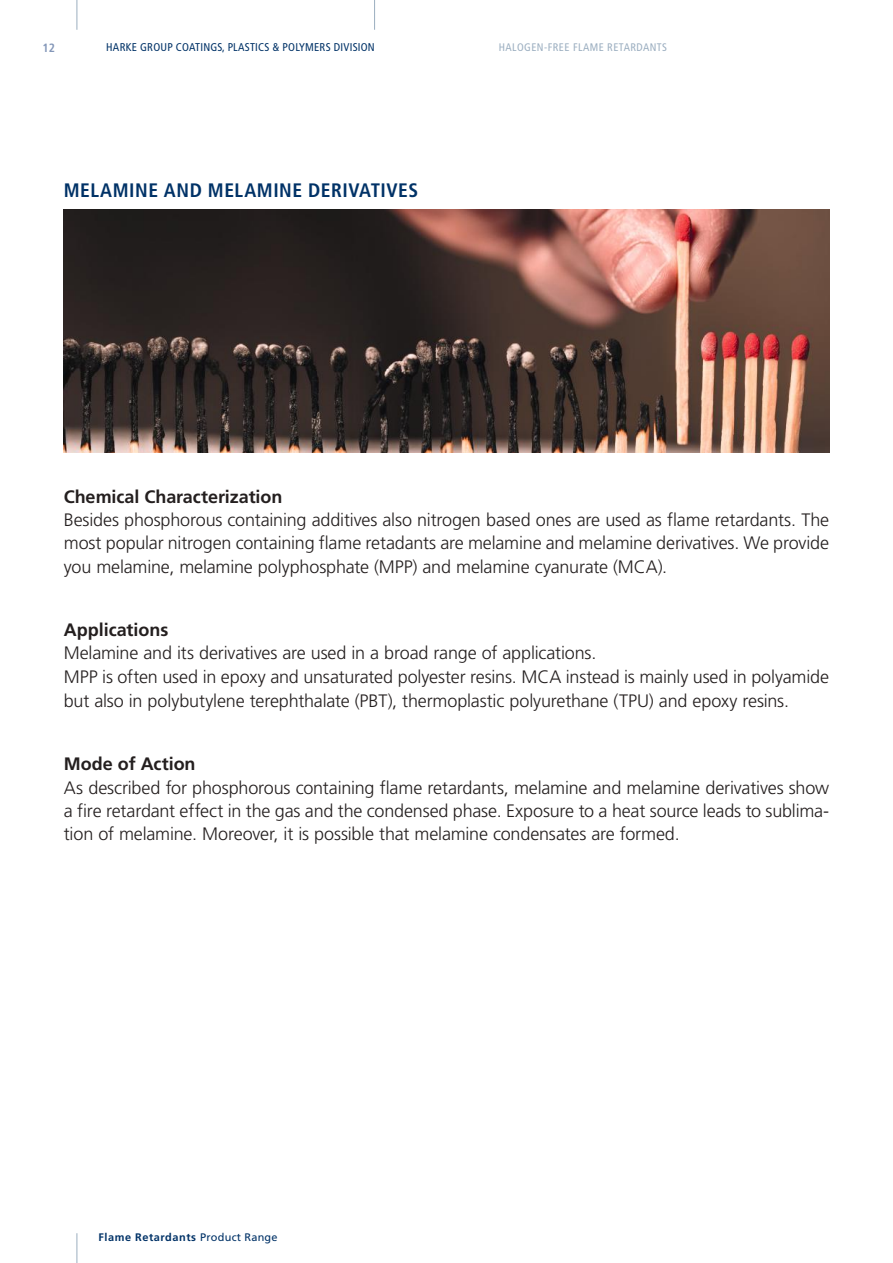
<style>
.page{position:relative;width:893px;height:1263px;background:#fff}
.page>*{position:absolute;margin:0;border:0;box-sizing:border-box;transform-origin:0 0}
.t1{font:700 condensed 19.5px "Frutiger LT Pro";letter-spacing:.03em;color:#003267}
.t2{font:300 18px/23.2px "Frutiger LT Pro";letter-spacing:-.01em;color:#241f1f;text-align:justify}
.t3{font:700 18px "Frutiger LT Pro";color:#241f1f}
.t4{font:700 condensed 12px "Frutiger LT Pro";color:#8396b8}
.t5{font:condensed 11.25px "Frutiger LT Pro";letter-spacing:.02em;color:#003267}
.t6{font:700 10.95px "Frutiger LT Pro";letter-spacing:.05em;color:#003267}
.t7{font:condensed 10.95px "Frutiger LT Pro";letter-spacing:.04em;color:#9baec0}
.s1{font-weight:400}
</style>
<div class="page">
<hr style="left:77px;top:0;width:1px;height:30px;background:#9baec0">
<hr style="left:374px;top:0;width:1px;height:30px;background:#9baec0">
<hr style="left:77px;top:1233px;width:1px;height:30px;background:#9baec0">
<img style="left:64px;top:209px;width:765px;height:243px">
<p class="t4" style="left:43px;top:40px;width:14px">12</p>
<p class="t5" style="left:106px;top:41px;width:270px">HARKE GROUP COATINGS, PLASTICS &amp; POLYMERS DIVISION</p>
<p class="t1" style="left:64px;top:178px;width:356px">MELAMINE AND MELAMINE DERIVATIVES</p>
<p class="t7" style="left:499px;top:41px;width:170px">HALOGEN-FREE FLAME RETARDANTS</p>
<p class="t3" style="left:64px;top:486px;width:220px">Chemical Characterization</p>
<p class="t2" style="left:64px;top:508px;width:767px">Besides phosphorous containing additives also nitrogen based ones are used as flame retardants. The most popular nitrogen containing flame retadants are melamine and melamine derivatives. We provide you melamine, melamine polyphosphate (MPP) and melamine cyanurate (MCA).</p>
<p class="t3" style="left:64px;top:619px;width:106px">Applications</p>
<p class="t2" style="left:64px;top:641px;width:767px;line-height:23.7px;text-align:left">Melamine and its derivatives are used in a broad range of applications.<br>MPP is often used in epoxy and unsaturated polyester resins. MCA instead is mainly used in polyamide but also in polybutylene terephthalate (PBT), thermoplastic polyurethane (TPU) and epoxy resins.</p>
<p class="t3" style="left:64px;top:753px;width:133px">Mode of Action</p>
<p class="t2" style="left:64px;top:776px;width:767px">As described for phosphorous containing flame retardants, melamine and melamine derivatives show a fire retardant effect in the gas and the condensed phase. Exposure to a heat source leads to sublima&shy;tion of melamine. Moreover, it is possible that melamine condensates are formed.</p>
<p class="t6" style="left:99px;top:1231px;width:181px">Flame Retardants <span class="s1">Product Range</span></p>
</div>
